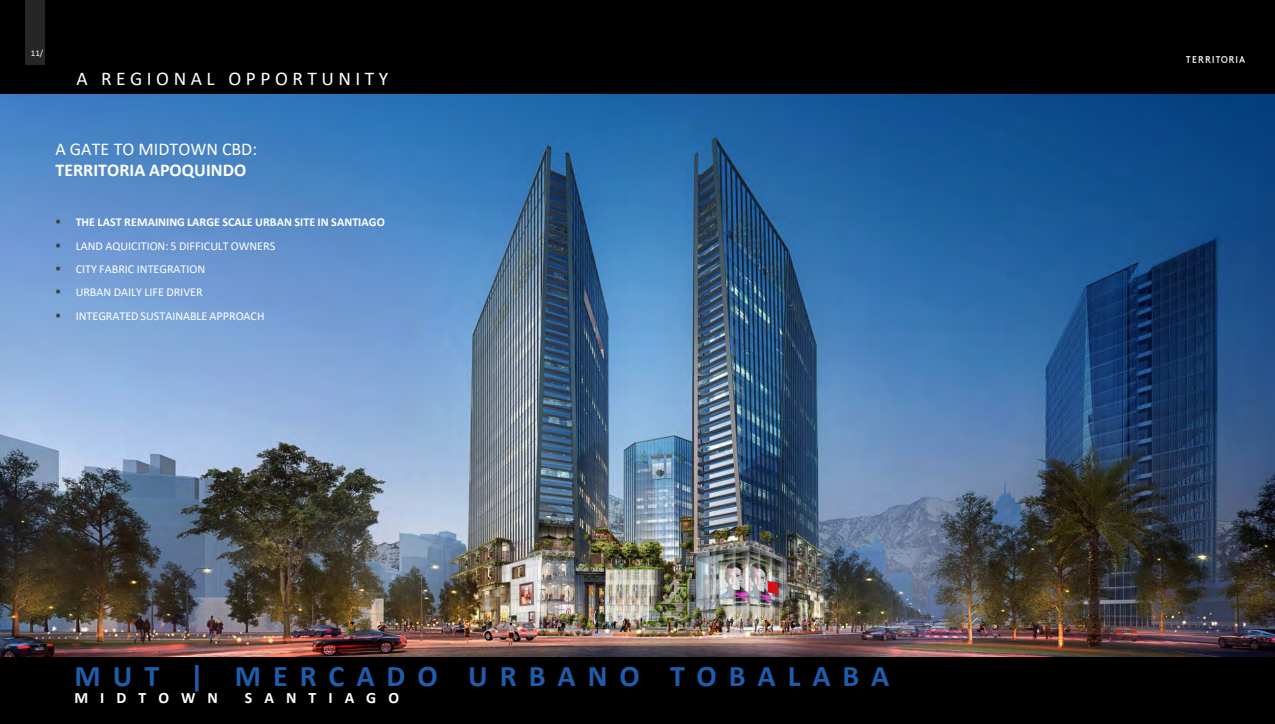
<style>
.page{position:relative;width:1275px;height:724px;background:#fff}
.page>*{position:absolute;margin:0;border:0;box-sizing:border-box;transform-origin:0 0}
.t1{font:700 30px "Calibri";letter-spacing:.4em;color:#205caa}
.t2{font:19.5px "Calibri";letter-spacing:.235em;color:#fff}
.t3{font:700 18px "Calibri";letter-spacing:.005em;color:#fff}
.t4{font:18px "Calibri";color:#fff}
.t5{font:700 15.9px "Calibri";letter-spacing:.76em;color:#fff}
.t6{font:12px "Calibri";color:#fff}
.t7{font:700 12px "Calibri";letter-spacing:.005em;color:#fff}
.t8{font:8.85px "Calibri";color:#fff}
.s1{color:#404040}
</style>
<div class="page">
<div style="left:0;top:0;width:1275px;height:723px;background:#000"></div>
<img style="left:0;top:94px;width:1275px;height:562px">
<div style="left:25px;top:0;width:20px;height:64px;background:#262626"></div>
<img style="left:1186px;top:56px;width:58px;height:6px">
<p class="t8" style="left:31px;top:46px;width:14px">11/</p>
<p class="t2" style="left:77px;top:65px;width:313px">A REGIONAL OPPORTUNITY</p>
<p class="t4" style="left:55px;top:136px;width:203px">A GATE TO MIDTOWN CBD:</p>
<p class="t3" style="left:55px;top:157px;width:192px">TERRITORIA APOQUINDO</p>
<p class="t7" style="left:55px;top:213px;width:331px"><span class="s1">▪</span> THE LAST REMAINING LARGE SCALE URBAN SITE IN SANTIAGO</p>
<p class="t6" style="left:55px;top:237px;width:221px"><span class="s1">▪</span> LAND AQUICITION: 5 DIFFICULT OWNERS</p>
<p class="t6" style="left:55px;top:260px;width:151px"><span class="s1">▪</span> CITY FABRIC INTEGRATION</p>
<p class="t6" style="left:55px;top:284px;width:149px"><span class="s1">▪</span> URBAN DAILY LIFE DRIVER</p>
<p class="t6" style="left:55px;top:307px;width:211px"><span class="s1">▪</span> INTEGRATED SUSTAINABLE APPROACH</p>
<p class="t1" style="left:74px;top:654px;width:817px">MUT | MERCADO URBANO TOBALABA</p>
<p class="t5" style="left:74px;top:686px;width:145px">MIDTOWN</p>
<p class="t5" style="left:245px;top:686px;width:156px">SANTIAGO</p>
</div>
